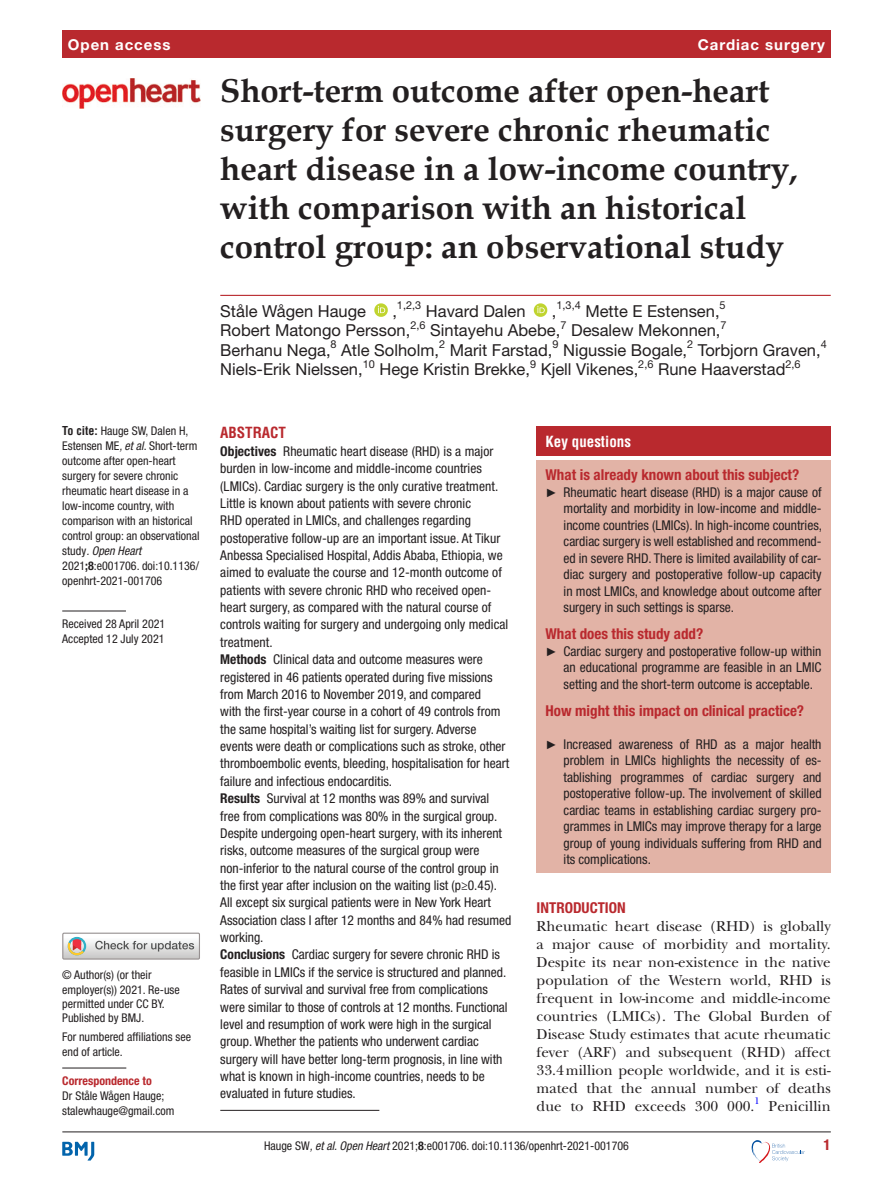
<style>
.page{position:relative;width:893px;height:1191px;background:#fff}
.page>*{position:absolute;margin:0;border:0;box-sizing:border-box;transform-origin:0 0}
.t1{font:700 33px/39px "Book Antiqua";color:#231f20}
.t2{font:16.5px/19.5px "Helvetica Neue LT Std";color:#231f20}
.t3{font:15px/18px "New Baskerville";color:#231f20;text-align:justify}
.t4{font:700 condensed 15px "Helvetica Neue LT Std";color:#b9292e}
.t5{font:700 15px "Helvetica Neue LT Std";letter-spacing:.065em;color:#fff}
.t6{font:700 condensed 15px "Helvetica";color:#fff}
.t7{font:700 condensed 15px "Helvetica";color:#b9292e}
.t8{font:condensed 13.5px/17.4px "Helvetica Neue LT Std";color:#231f20;text-align:justify}
.t9{font:condensed 12px/15px "Helvetica Neue LT Std";color:#231f20}
.t10{font:700 condensed 12px "Helvetica Neue LT Std";color:#b9292e}
.s1{font-family:"Helvetica LT Std";font-weight:700}
.s2{font-style:italic}
.s3{font-weight:700}
.s4{font-family:"Arial";font-stretch:normal;font-size:12px}
</style>
<div class="page">
<div style="left:62px;top:31px;width:769px;height:27px;background:#b9292e"></div>
<hr style="left:62px;top:1131px;width:769px;height:1px;background:#231f20">
<svg style="left:752px;top:1140px;width:53px;height:23px"></svg>
<svg style="left:62px;top:1141px;width:32px;height:19px"></svg>
<hr style="left:62px;top:610px;width:64px;height:1px;background:#231f20">
<hr style="left:62px;top:1067px;width:64px;height:1px;background:#231f20">
<hr style="left:220px;top:295px;width:611px;height:1px;background:#b9292e">
<svg style="left:374px;top:303px;width:14px;height:14px"></svg>
<svg style="left:534px;top:303px;width:13px;height:14px"></svg>
<div style="left:62px;top:932px;width:138px;height:27px;border:1px solid #969090"></div>
<svg style="left:63px;top:933px;width:136px;height:26px"></svg>
<img style="left:62px;top:78px;width:138px;height:30px">
<hr style="left:220px;top:1110px;width:159px;height:1px;background:#231f20">
<div style="left:537px;top:426px;width:294px;height:30px;background:#b9292e"></div>
<div style="left:537px;top:460px;width:294px;height:413px;background:#e2b3a6"></div>
<p class="t5" style="left:68px;top:35px;width:104px">Open access</p>
<p class="t9" style="left:62px;top:423px;width:139px"><span class="s1">To cite:</span> Hauge SW, Dalen H,<br>Estensen ME<span class="s2">, et al</span>. Short-term outcome after open-heart surgery for severe chronic rheumatic heart disease in a low-income country, with comparison with an historical control group: an observational study<span class="s2">. Open Heart<br></span>2021<span class="s3">;8</span>:e001706. doi:10.1136/ openhrt-2021-001706</p>
<p class="t9" style="left:62px;top:616px;width:105px">Received 28 April 2021<br>Accepted 12 July 2021</p>
<p class="t9" style="left:62px;top:967px;width:119px;line-height:14.4px">© Author(s) (or their employer(s)) 2021. Re-use permitted under CC BY.<br>Published by BMJ.</p>
<p class="t9" style="left:62px;top:1029px;width:130px">For numbered affiliations see end of article.</p>
<p class="t10" style="left:62px;top:1073px;width:91px">Correspondence to</p>
<p class="t9" style="left:62px;top:1088px;width:114px">Dr Ståle Wågen Hauge; stalewhauge@gmail.com</p>
<p class="t5" style="left:698px;top:35px;width:129px">Cardiac surgery</p>
<h1 class="t1" style="left:220px;top:71px;width:579px">Short-term outcome after open-heart surgery for severe chronic rheumatic heart disease in a low-income country, with comparison with an historical control group: an observational study</h1>
<p class="t2" style="left:220px;top:301px;width:147px">Ståle Wågen Hauge</p>
<p class="t2" style="left:392px;top:301px;width:135px">,<sup>1,2,3</sup> Havard Dalen</p>
<p class="t2" style="left:220px;top:301px;width:608px;text-indent:332px">,<sup>1,3,4</sup> Mette E Estensen,<sup>5<br></sup>Robert Matongo Persson,<sup>2,6</sup> Sintayehu Abebe,<sup>7</sup> Desalew Mekonnen,<sup>7<br></sup>Berhanu Nega,<sup>8</sup> Atle Solholm,<sup>2</sup> Marit Farstad,<sup>9</sup> Nigussie Bogale,<sup>2</sup> Torbjorn Graven,<sup>4<br></sup>Niels-Erik Nielssen,<sup>10</sup> Hege Kristin Brekke,<sup>9</sup> Kjell Vikenes,<sup>2,6</sup> Rune Haaverstad<sup>2,6</sup></p>
<p class="t7" style="left:220px;top:423px;width:67px">ABSTRACT</p>
<p class="t8" style="left:220px;top:442px;width:293px;text-align:left"><span class="s3">Objectives</span> Rheumatic heart disease (RHD) is a major burden in low-income and middle-income countries (LMICs). Cardiac surgery is the only curative treatment.<br>Little is known about patients with severe chronic<br>RHD operated in LMICs, and challenges regarding postoperative follow-up are an important issue. At Tikur Anbessa Specialised Hospital, Addis Ababa, Ethiopia, we aimed to evaluate the course and 12-month outcome of patients with severe chronic RHD who received open&shy;heart surgery, as compared with the natural course of controls waiting for surgery and undergoing only medical treatment.<br><span class="s3">Methods</span> Clinical data and outcome measures were registered in 46 patients operated during five missions from March 2016 to November 2019, and compared<br>with the first-year course in a cohort of 49 controls from the same hospital’s waiting list for surgery. Adverse events were death or complications such as stroke, other thromboembolic events, bleeding, hospitalisation for heart failure and infectious endocarditis.<br><span class="s3">Results</span> Survival at 12 months was 89% and survival free from complications was 80% in the surgical group.<br>Despite undergoing open-heart surgery, with its inherent risks, outcome measures of the surgical group were non-inferior to the natural course of the control group in the first year after inclusion on the waiting list (p≥0.45).<br>All except six surgical patients were in New York Heart Association class I after 12 months and 84% had resumed working.<br><span class="s3">Conclusions</span> Cardiac surgery for severe chronic RHD is feasible in LMICs if the service is structured and planned.<br>Rates of survival and survival free from complications were similar to those of controls at 12 months. Functional level and resumption of work were high in the surgical group. Whether the patients who underwent cardiac surgery will have better long-term prognosis, in line with what is known in high-income countries, needs to be evaluated in future studies.</p>
<p class="t6" style="left:546px;top:432px;width:87px">Key questions</p>
<p class="t4" style="left:546px;top:466px;width:255px">What is already known about this subject?</p>
<p class="t8" style="left:564px;top:483px;width:260px;line-height:16.5px;text-indent:-18px"><span class="s4">►</span> Rheumatic heart disease (RHD) is a major cause of mortality and morbidity in low-income and middle&shy;income countries (LMICs). In high-income countries, cardiac surgery is well established and recommend&shy;ed in severe RHD. There is limited availability of car&shy;diac surgery and postoperative follow-up capacity in most LMICs, and knowledge about outcome after surgery in such settings is sparse.</p>
<p class="t4" style="left:546px;top:625px;width:159px">What does this study add?</p>
<p class="t8" style="left:564px;top:642px;width:259px;line-height:16.5px;text-indent:-18px"><span class="s4">►</span> Cardiac surgery and postoperative follow-up within an educational programme are feasible in an LMIC setting and the short-term outcome is acceptable.</p>
<p class="t4" style="left:546px;top:701px;width:260px">How might this impact on clinical practice?</p>
<p class="t8" style="left:564px;top:735px;width:260px;line-height:16.5px;text-indent:-18px"><span class="s4">►</span> Increased awareness of RHD as a major health problem in LMICs highlights the necessity of es&shy;tablishing programmes of cardiac surgery and postoperative follow-up. The involvement of skilled cardiac teams in establishing cardiac surgery pro&shy;grammes in LMICs may improve therapy for a large group of young individuals suffering from RHD and its complications.</p>
<p class="t4" style="left:537px;top:898px;width:91px">INTRODUCTION</p>
<p class="t3" style="left:537px;top:917px;width:296px">Rheumatic heart disease (RHD) is globally a major cause of morbidity and mortality.<br>Despite its near non-existence in the native population of the Western world, RHD is frequent in low-income and middle-income countries (LMICs). The Global Burden of Disease Study estimates that acute rheumatic fever (ARF) and subsequent (RHD) affect 33.4million people worldwide, and it is esti&shy;mated that the annual number of deaths due to RHD exceeds 300 000.<sup>1</sup></p>
<p class="t3" style="left:769px;top:1097px;width:64px">Penicillin</p>
<p class="t9" style="left:264px;top:1138px;width:366px">Hauge SW<span class="s2">, et al. Open Heart</span> 2021;<span class="s3">8</span>:e001706. doi:10.1136/openhrt-2021-001706</p>
<p class="t4" style="left:824px;top:1135px;width:9px">1</p>
</div>
